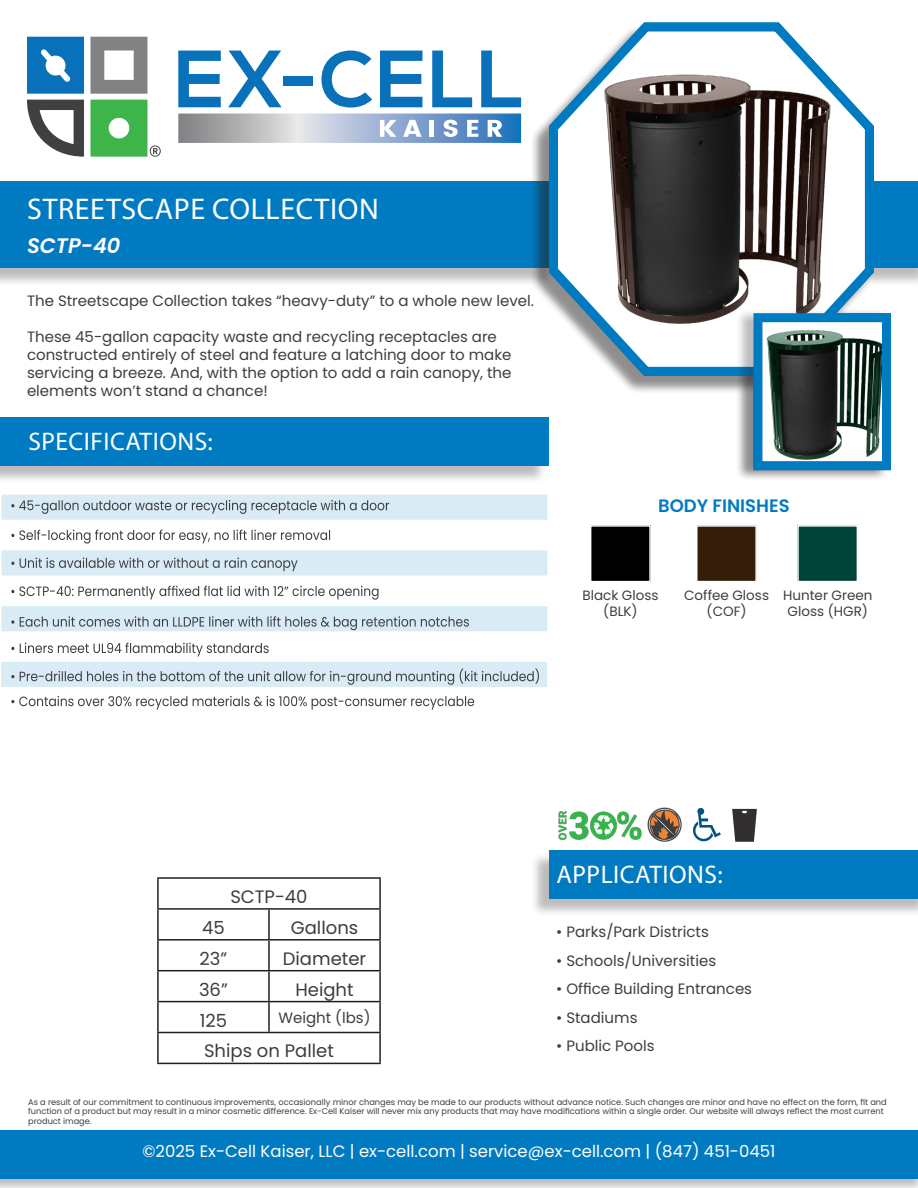
<style>
.page{position:relative;width:918px;height:1188px;background:#fff}
.page>*{position:absolute;margin:0;border:0;box-sizing:border-box;transform-origin:0 0}
.t1{font:30px "Myriad Pro";letter-spacing:.02em;color:#fff}
.t2{font:25.5px "Myriad Pro";letter-spacing:.02em;color:#fff}
.t3{font:italic 600 21px "Poppins";color:#fff}
.t4{font:18px "Poppins";color:#3b3e40}
.t5{font:600 18px "Poppins";color:#007bc2}
.t6{font:16.5px "Poppins";color:#fff}
.t7{font:15px/18px "Poppins";color:#3b3e40;text-align:justify}
.t8{font:13.5px "Poppins";color:#3b3e40}
.t9{font:8.25px/9.9px "Poppins";color:#3b3e40}
</style>
<div class="page">
<div style="left:855px;top:184px;width:63px;height:103px;background:#231f20;opacity:.3"></div>
<div style="left:874px;top:181px;width:44px;height:87px;background:#007bc2"></div>
<svg style="left:178px;top:114px;width:343px;height:29px;background:#a1b3cb"></svg>
<svg style="left:178px;top:51px;width:43px;height:56px"></svg>
<svg style="left:228px;top:51px;width:53px;height:56px"></svg>
<div style="left:283px;top:76px;width:30px;height:9px;background:#0971ba"></div>
<svg style="left:321px;top:51px;width:51px;height:57px"></svg>
<svg style="left:380px;top:51px;width:42px;height:56px"></svg>
<svg style="left:432px;top:51px;width:40px;height:56px"></svg>
<svg style="left:481px;top:51px;width:40px;height:56px"></svg>
<svg style="left:90px;top:37px;width:57px;height:57px"></svg>
<svg style="left:27px;top:100px;width:57px;height:57px"></svg>
<svg style="left:27px;top:37px;width:57px;height:57px;background:#2a84c3"></svg>
<svg style="left:90px;top:100px;width:71px;height:57px"></svg>
<div style="left:0;top:184px;width:554px;height:103px;background:#231f20;opacity:.3"></div>
<div style="left:0;top:181px;width:556px;height:87px;background:#007bc2"></div>
<div style="left:0;top:1128px;width:918px;height:60px;background:#231f20;opacity:.3"></div>
<div style="left:0;top:1130px;width:918px;height:49px;background:#007bc2"></div>
<div style="left:0;top:419px;width:547px;height:65px;background:#231f20;opacity:.3"></div>
<div style="left:0;top:417px;width:549px;height:48px;background:#007bc2"></div>
<div style="left:530px;top:852px;width:388px;height:65px;background:#231f20;opacity:.3"></div>
<div style="left:549px;top:850px;width:369px;height:48px;background:#007bc2"></div>
<div style="left:0;top:493px;width:549px;height:28px;background:#d9ebf5;border:2px solid #fff"></div>
<div style="left:0;top:549px;width:549px;height:28px;background:#d9ebf5;border:2px solid #fff"></div>
<div style="left:0;top:605px;width:549px;height:28px;background:#d9ebf5;border:2px solid #fff"></div>
<div style="left:0;top:660px;width:549px;height:29px;background:#d9ebf5;border:2px solid #fff"></div>
<div style="left:530px;top:25px;width:342px;height:370px;background:#231f20;opacity:.3"></div>
<svg style="left:544px;top:22px;width:334px;height:358px"></svg>
<div style="left:735px;top:308px;width:154px;height:173px;background:#231f20;opacity:.3"></div>
<img style="left:763px;top:325px;width:118px;height:135px">
<div style="left:753px;top:313px;width:138px;height:157px;border:9px solid #007bc2"></div>
<div style="left:593px;top:528px;width:55px;height:51px;background:#000"></div>
<div style="left:590px;top:525px;width:61px;height:57px;border:2px solid #fff"></div>
<div style="left:699px;top:528px;width:55px;height:51px;background:#341e09"></div>
<div style="left:696px;top:525px;width:61px;height:57px;border:2px solid #fff"></div>
<div style="left:800px;top:528px;width:55px;height:51px;background:#004339"></div>
<div style="left:797px;top:525px;width:61px;height:57px;border:2px solid #fff"></div>
<img style="left:659px;top:820px;width:23px;height:22px">
<svg style="left:648px;top:808px;width:33px;height:33px"></svg>
<svg style="left:693px;top:808px;width:28px;height:33px"></svg>
<svg style="left:732px;top:809px;width:25px;height:33px"></svg>
<img style="left:558px;top:811px;width:84px;height:30px">
<hr style="left:157px;top:877px;width:112px;height:2px;background:#231f20">
<hr style="left:157px;top:879px;width:2px;height:29px;background:#231f20">
<hr style="left:269px;top:877px;width:112px;height:2px;background:#231f20">
<hr style="left:379px;top:879px;width:2px;height:29px;background:#231f20">
<hr style="left:157px;top:908px;width:112px;height:2px;background:#231f20">
<hr style="left:157px;top:910px;width:2px;height:29px;background:#231f20">
<hr style="left:269px;top:908px;width:112px;height:2px;background:#231f20">
<hr style="left:268px;top:910px;width:2px;height:29px;background:#231f20">
<hr style="left:379px;top:910px;width:2px;height:29px;background:#231f20">
<hr style="left:157px;top:939px;width:112px;height:2px;background:#231f20">
<hr style="left:157px;top:941px;width:2px;height:29px;background:#231f20">
<hr style="left:269px;top:939px;width:112px;height:2px;background:#231f20">
<hr style="left:268px;top:941px;width:2px;height:29px;background:#231f20">
<hr style="left:379px;top:941px;width:2px;height:29px;background:#231f20">
<hr style="left:157px;top:970px;width:112px;height:1px;background:#231f20">
<hr style="left:157px;top:971px;width:2px;height:30px;background:#231f20">
<hr style="left:269px;top:970px;width:112px;height:1px;background:#231f20">
<hr style="left:268px;top:971px;width:2px;height:30px;background:#231f20">
<hr style="left:379px;top:971px;width:2px;height:30px;background:#231f20">
<hr style="left:157px;top:1001px;width:112px;height:1px;background:#231f20">
<hr style="left:157px;top:1002px;width:2px;height:30px;background:#231f20">
<hr style="left:269px;top:1001px;width:112px;height:1px;background:#231f20">
<hr style="left:268px;top:1002px;width:2px;height:30px;background:#231f20">
<hr style="left:379px;top:1002px;width:2px;height:30px;background:#231f20">
<hr style="left:157px;top:1032px;width:112px;height:1px;background:#231f20">
<hr style="left:157px;top:1033px;width:2px;height:30px;background:#231f20">
<hr style="left:269px;top:1032px;width:112px;height:1px;background:#231f20">
<hr style="left:379px;top:1033px;width:2px;height:30px;background:#231f20">
<hr style="left:157px;top:1063px;width:112px;height:1px;background:#231f20">
<hr style="left:269px;top:1063px;width:112px;height:1px;background:#231f20">
<svg style="left:11px;top:500px;width:378px;height:14px"></svg>
<svg style="left:11px;top:558px;width:287px;height:13px"></svg>
<svg style="left:11px;top:586px;width:368px;height:14px"></svg>
<svg style="left:11px;top:616px;width:458px;height:14px"></svg>
<svg style="left:11px;top:643px;width:258px;height:13px"></svg>
<svg style="left:11px;top:669px;width:528px;height:16px"></svg>
<svg style="left:11px;top:530px;width:319px;height:14px"></svg>
<svg style="left:11px;top:696px;width:463px;height:14px"></svg>
<p class="t1" style="left:27px;top:190px;width:353px">STREETSCAPE COLLECTION</p>
<p class="t3" style="left:27px;top:233px;width:95px">SCTP-40</p>
<p class="t7" style="left:27px;top:292px;width:508px">The Streetscape Collection takes “heavy-duty” to a whole new level.</p>
<p class="t7" style="left:27px;top:328px;width:471px">These 45-gallon capacity waste and recycling receptacles are</p>
<p class="t7" style="left:27px;top:346px;width:486px">constructed entirely of steel and feature a latching door to make servicing a breeze. And, with the option to add a rain canopy, the elements won’t stand a chance!</p>
<p class="t2" style="left:28px;top:426px;width:186px">SPECIFICATIONS:</p>
<p class="t4" style="left:230px;top:886px;width:79px">SCTP-40</p>
<p class="t4" style="left:202px;top:917px;width:24px">45</p>
<p class="t4" style="left:291px;top:917px;width:69px">Gallons</p>
<p class="t4" style="left:200px;top:948px;width:29px">23”</p>
<p class="t4" style="left:283px;top:948px;width:85px">Diameter</p>
<p class="t4" style="left:199px;top:979px;width:30px">36”</p>
<p class="t4" style="left:295px;top:979px;width:60px">Height</p>
<p class="t4" style="left:200px;top:1010px;width:29px">125</p>
<p class="t7" style="left:278px;top:1009px;width:94px">Weight (lbs)</p>
<p class="t4" style="left:204px;top:1041px;width:131px">Ships on Pallet</p>
<p class="t5" style="left:658px;top:495px;width:133px">BODY FINISHES</p>
<p class="t8" style="left:583px;top:588px;width:78px">Black Gloss</p>
<p class="t8" style="left:603px;top:604px;width:36px">(BLK)</p>
<p class="t8" style="left:684px;top:588px;width:86px">Coffee Gloss</p>
<p class="t8" style="left:707px;top:604px;width:42px">(COF)</p>
<p class="t8" style="left:783px;top:588px;width:91px">Hunter Green</p>
<p class="t8" style="left:788px;top:604px;width:82px">Gloss (HGR)</p>
<p class="t2" style="left:556px;top:859px;width:168px">APPLICATIONS:</p>
<p class="t7" style="left:556px;top:923px;width:154px">• Parks/Park Districts</p>
<p class="t7" style="left:556px;top:952px;width:162px">• Schools/Universities</p>
<p class="t7" style="left:556px;top:980px;width:197px">• Office Building Entrances</p>
<p class="t7" style="left:556px;top:1009px;width:83px">• Stadiums</p>
<p class="t7" style="left:556px;top:1037px;width:100px">• Public Pools</p>
<p class="t9" style="left:28px;top:1097px;width:860px">As a result of our commitment to continuous improvements, occasionally minor changes may be made to our products without advance notice. Such changes are minor and have no effect on the form, fit and function of a product but may result in a minor cosmetic difference. Ex-Cell Kaiser will never mix any products that may have modifications within a single order. Our website will always reflect the most current product image.</p>
<h3 class="t6" style="left:143px;top:1142px;width:634px">©2025 Ex-Cell Kaiser, LLC | ex-cell.com | service@ex-cell.com | (847) 451-0451</h3>
</div>
